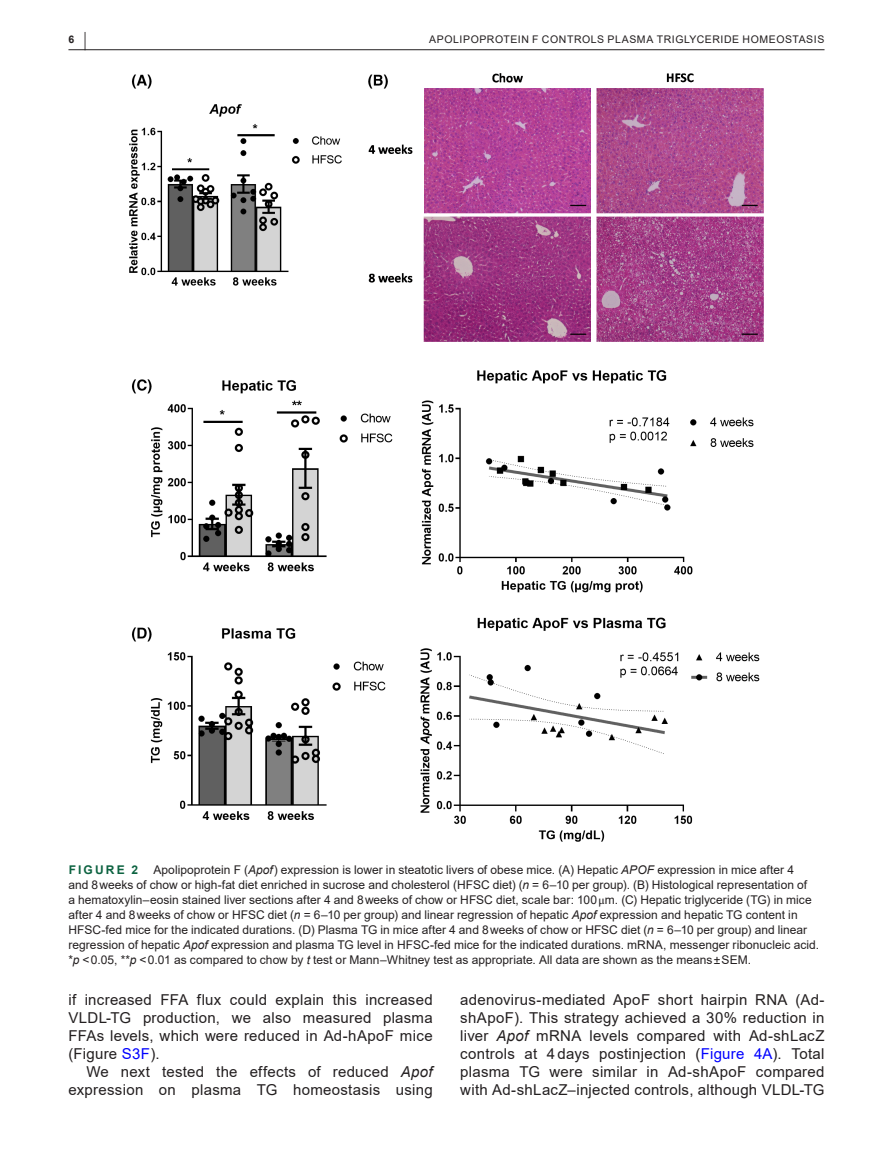
<style>
.page{position:relative;width:893px;height:1174px;background:#fff}
.page>*{position:absolute;margin:0;border:0;box-sizing:border-box;transform-origin:0 0}
.t1{font:15px/18px "Arial";letter-spacing:.02em;color:#231f20;text-align:justify}
.t2{font:12px/15px "Arial";letter-spacing:.005em;color:#231f20}
.t3{font:700 12px "Arial";letter-spacing:.18em;color:#0d6341}
.t4{font:10.5px "Arial";letter-spacing:.055em;color:#231f20}
.t5{font:700 10.5px "Arial";color:#231f20}
.s1{font-size:19.5px}
.s2{font-style:italic}
.s3{font-family:"STIX"}
.s4{color:#00f}
</style>
<div class="page">
<hr style="left:68px;top:49px;width:756px;height:1px;background:#231f20">
<img style="left:129px;top:73px;width:635px;height:769px">
<p class="t5" style="left:68px;top:32px;width:19px">6 <span class="s1">|</span></p>
<p class="t4" style="left:429px;top:32px;width:397px">APOLIPOPROTEIN F CONTROLS PLASMA TRIGLYCERIDE HOMEOSTASIS</p>
<p class="t2" style="left:68px;top:862px;width:752px;text-indent:85px">Apolipoprotein F (<span class="s2">Apof</span>) expression is lower in steatotic livers of obese mice. (A) Hepatic <span class="s2">APOF</span> expression in mice after 4<br>and 8weeks of chow or high-fat diet enriched in sucrose and cholesterol (HFSC diet) (<span class="s2">n</span> = 6–10 per group). (B) Histological representation of<br>a hematoxylin–eosin stained liver sections after 4 and 8weeks of chow or HFSC diet, scale bar: 100<span class="s3">μ</span>m. (C) Hepatic triglyceride (TG) in mice after 4 and 8weeks of chow or HFSC diet (<span class="s2">n</span> = 6–10 per group) and linear regression of hepatic <span class="s2">Apof</span> expression and hepatic TG content in HFSC-fed mice for the indicated durations. (D) Plasma TG in mice after 4 and 8weeks of chow or HFSC diet (<span class="s2">n</span> = 6–10 per group) and linear regression of hepatic <span class="s2">Apof</span> expression and plasma TG level in HFSC-fed mice for the indicated durations. mRNA, messenger ribonucleic acid. *<span class="s2">p</span> &lt;0.05, **<span class="s2">p</span> &lt;0.01 as compared to chow by <span class="s2">t</span> test or Mann–Whitney test as appropriate. All data are shown as the means±SEM.</p>
<p class="t3" style="left:69px;top:861px;width:71px">FIGURE 2</p>
<p class="t1" style="left:68px;top:991px;width:366px">if increased FFA flux could explain this increased VLDL-TG production, we also measured plasma FFAs levels, which were reduced in Ad-hApoF mice (Figure <span class="s4">S3F</span>).</p>
<p class="t1" style="left:68px;top:1063px;width:366px;text-align:right">We next tested the effects of reduced <span class="s2">Apof </span>expression on plasma TG homeostasis using</p>
<p class="t1" style="left:460px;top:991px;width:366px">adenovirus-mediated ApoF short hairpin RNA (Ad&shy;shApoF). This strategy achieved a 30% reduction in liver <span class="s2">Apof</span> mRNA levels compared with Ad-shLacZ controls at 4 days postinjection (<span class="s4">Figure 4A</span>). Total plasma TG were similar in Ad-shApoF compared with Ad-shLacZ–injected controls, although VLDL-TG</p>
</div>
